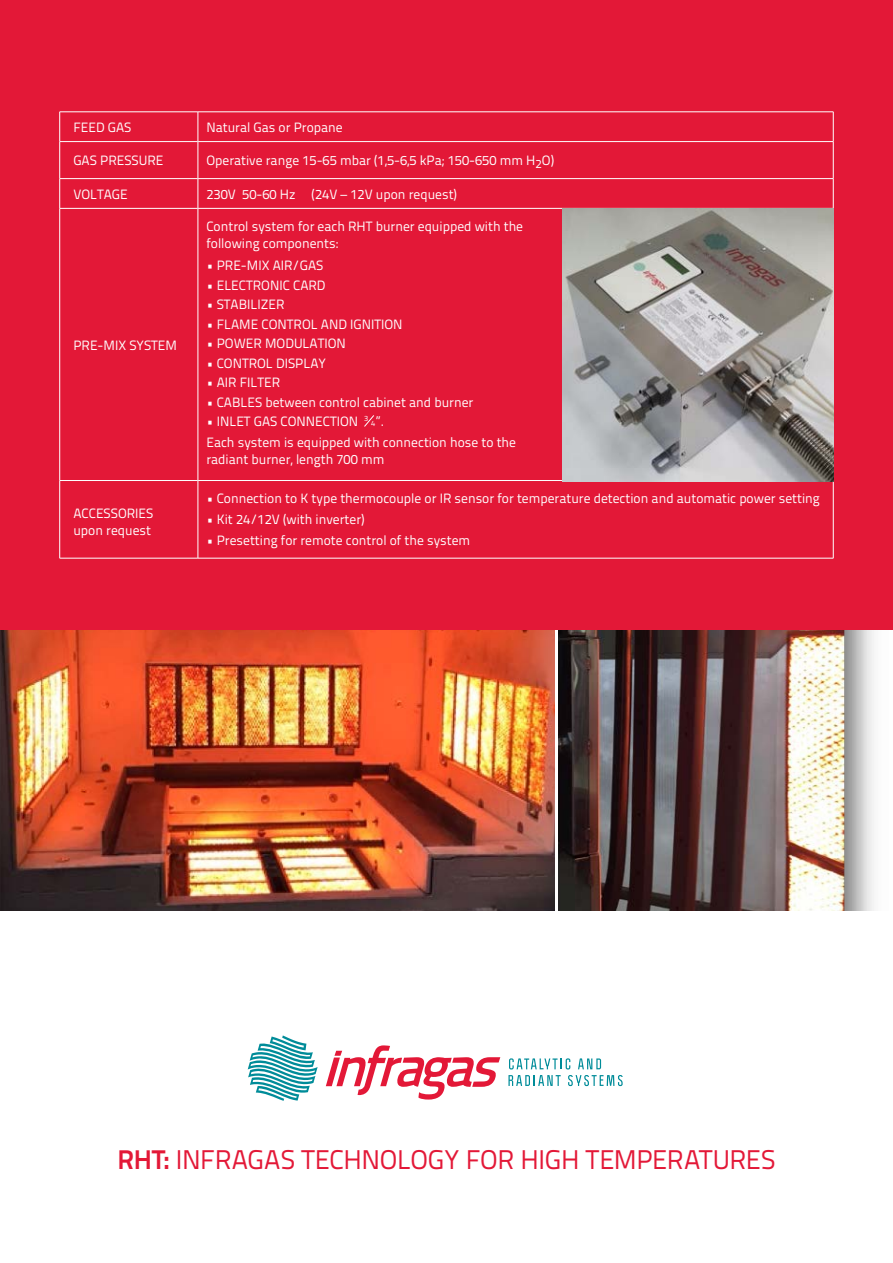
<style>
.page{position:relative;width:893px;height:1263px;background:#fff}
.page>*{position:absolute;margin:0;border:0;box-sizing:border-box;transform-origin:0 0}
.t1{font:27px "Titillium Text 22 L";letter-spacing:-.015em;color:#e31837}
.t2{font:13.5px/16.5px "Titillium Text 22 L";color:#fff}
.t3{font:7.65px "Titillium Text 22 L";color:#fff}
.s1{font-weight:700}
</style>
<div class="page">
<img style="left:558px;top:629px;width:335px;height:282px">
<img style="left:0;top:629px;width:555px;height:281px">
<div style="left:0;top:0;width:893px;height:629px;background:#e31837"></div>
<hr style="left:60px;top:141px;width:138px;height:1px;background:#fff">
<hr style="left:198px;top:141px;width:635px;height:1px;background:#fff">
<hr style="left:60px;top:178px;width:138px;height:1px;background:#fff">
<hr style="left:198px;top:178px;width:635px;height:1px;background:#fff">
<hr style="left:60px;top:208px;width:138px;height:1px;background:#fff">
<hr style="left:198px;top:208px;width:635px;height:1px;background:#fff">
<hr style="left:60px;top:480px;width:138px;height:1px;background:#fff">
<hr style="left:198px;top:480px;width:635px;height:1px;background:#fff">
<hr style="left:60px;top:112px;width:138px;height:1px;background:#fff">
<hr style="left:59px;top:112px;width:1px;height:30px;background:#fff">
<hr style="left:198px;top:112px;width:635px;height:1px;background:#fff">
<hr style="left:198px;top:112px;width:1px;height:30px;background:#fff">
<hr style="left:833px;top:112px;width:1px;height:30px;background:#fff">
<hr style="left:59px;top:142px;width:1px;height:37px;background:#fff">
<hr style="left:198px;top:142px;width:1px;height:37px;background:#fff">
<hr style="left:833px;top:142px;width:1px;height:37px;background:#fff">
<svg style="left:59px;top:179px;width:1px;height:29px"></svg>
<svg style="left:198px;top:179px;width:1px;height:29px"></svg>
<svg style="left:833px;top:179px;width:1px;height:29px"></svg>
<hr style="left:59px;top:208px;width:1px;height:272px;background:#fff">
<hr style="left:198px;top:208px;width:1px;height:272px;background:#fff">
<hr style="left:833px;top:208px;width:1px;height:272px;background:#fff">
<hr style="left:59px;top:480px;width:1px;height:78px;background:#fff">
<hr style="left:198px;top:480px;width:1px;height:78px;background:#fff">
<hr style="left:833px;top:480px;width:1px;height:78px;background:#fff">
<hr style="left:60px;top:558px;width:138px;height:1px;background:#fff">
<hr style="left:198px;top:558px;width:635px;height:1px;background:#fff">
<svg style="left:364px;top:415px;width:10px;height:12px"></svg>
<svg style="left:326px;top:1045px;width:174px;height:54px"></svg>
<svg style="left:248px;top:1035px;width:70px;height:66px"></svg>
<svg style="left:509px;top:1058px;width:61px;height:11px"></svg>
<svg style="left:578px;top:1058px;width:23px;height:11px"></svg>
<svg style="left:508px;top:1075px;width:53px;height:11px"></svg>
<svg style="left:568px;top:1075px;width:55px;height:11px"></svg>
<img style="left:563px;top:208px;width:270px;height:273px">
<p class="t2" style="left:73px;top:118px;width:60px">FEED GAS</p>
<p class="t2" style="left:206px;top:118px;width:138px">Natural Gas or Propane</p>
<p class="t2" style="left:73px;top:151px;width:92px">GAS PRESSURE</p>
<p class="t2" style="left:206px;top:152px;width:349px">Operative range 15-65 mbar (1,5-6,5 kPa; 150-650 mm H<sub>2</sub>O)</p>
<p class="t2" style="left:73px;top:185px;width:56px">VOLTAGE</p>
<p class="t2" style="left:206px;top:185px;width:252px">230V 50-60 Hz (24V – 12V upon request)</p>
<p class="t2" style="left:73px;top:336px;width:105px">PRE-MIX SYSTEM</p>
<p class="t2" style="left:73px;top:504px;width:82px">ACCESSORIES upon request</p>
<p class="t2" style="left:206px;top:218px;width:318px">Control system for each RHT burner equipped with the following components:</p>
<p class="t2" style="left:206px;top:257px;width:118px">• PRE-MIX AIR/GAS</p>
<p class="t2" style="left:206px;top:276px;width:121px">• ELECTRONIC CARD</p>
<p class="t2" style="left:206px;top:296px;width:80px">• STABILIZER</p>
<p class="t2" style="left:206px;top:315px;width:198px">• FLAME CONTROL AND IGNITION</p>
<p class="t2" style="left:206px;top:335px;width:141px">• POWER MODULATION</p>
<p class="t2" style="left:206px;top:354px;width:121px">• CONTROL DISPLAY</p>
<p class="t2" style="left:206px;top:373px;width:75px">• AIR FILTER</p>
<p class="t2" style="left:206px;top:393px;width:268px">• CABLES between control cabinet and burner</p>
<p class="t2" style="left:206px;top:412px;width:153px">• INLET GAS CONNECTION</p>
<p class="t3" style="left:364px;top:412px;width:6px">3</p>
<p class="t2" style="left:206px;top:410px;width:311px;line-height:21px;text-indent:169px">”.<br>Each system is equipped with connection hose to the</p>
<p class="t2" style="left:206px;top:450px;width:180px">radiant burner, length 700 mm</p>
<p class="t3" style="left:371px;top:418px;width:6px">4</p>
<p class="t2" style="left:206px;top:490px;width:615px">• Connection to K type thermocouple or IR sensor for temperature detection and automatic power setting</p>
<p class="t2" style="left:206px;top:511px;width:160px">• Kit 24/12V (with inverter)</p>
<p class="t2" style="left:206px;top:532px;width:265px">• Presetting for remote control of the system</p>
<h1 class="t1" style="left:117px;top:1140px;width:659px"><span class="s1">RHT:</span> INFRAGAS TECHNOLOGY FOR HIGH TEMPERATURES</h1>
</div>
